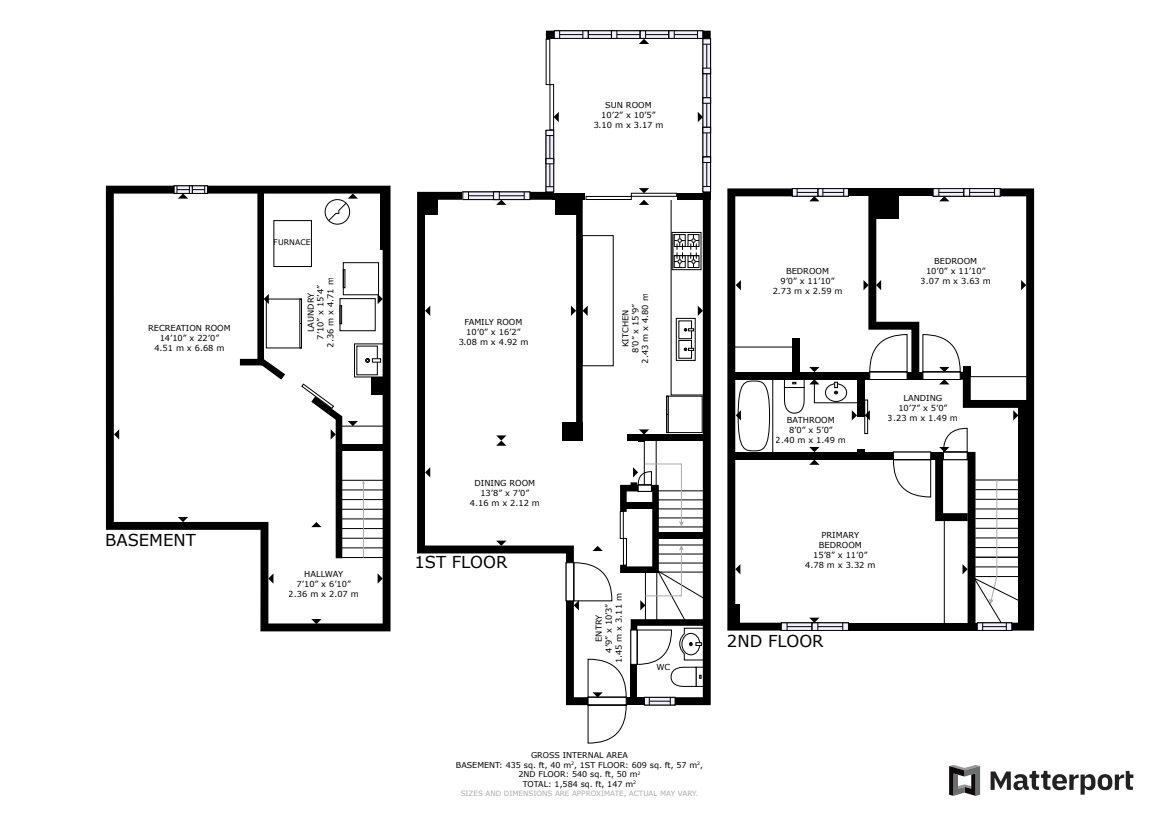
<style>
.page{position:relative;width:1159px;height:820px;background:#fff}
.page>*{position:absolute;margin:0;border:0;box-sizing:border-box;transform-origin:0 0}
.t1{font:16.4px "Verdana";color:#000}
.t2{font:8.24px/9.9px "Verdana";color:#000;text-align:center}
.t3{font:8px/9.6px "Verdana";color:#000;text-align:center}
.t4{font:7.72px "Verdana";color:#000}
.t5{font:7.2px "Verdana";color:#aaa}
</style>
<div class="page">
<svg style="left:990px;top:770px;width:143px;height:24px"></svg>
<svg style="left:949px;top:765px;width:31px;height:30px"></svg>
<div style="left:731px;top:451px;width:162px;height:8px;background:#000"></div>
<div style="left:731px;top:371px;width:138px;height:8px;background:#000"></div>
<svg style="left:417px;top:192px;width:51px;height:362px"></svg>
<div style="left:847px;top:622px;width:130px;height:8px;background:#000"></div>
<div style="left:848px;top:188px;width:85px;height:8px;background:#000"></div>
<svg style="left:106px;top:186px;width:284px;height:445px"></svg>
<div style="left:337px;top:443px;width:49px;height:7px;background:#000"></div>
<div style="left:856px;top:449px;width:8px;height:7px;background:#000"></div>
<div style="left:856px;top:376px;width:8px;height:40px;background:#000"></div>
<div style="left:371px;top:377px;width:15px;height:17px;background:#000"></div>
<div style="left:354px;top:343px;width:30px;height:34px;border:1px solid #000"></div>
<div style="left:266px;top:299px;width:36px;height:49px;border:1px solid #000"></div>
<div style="left:343px;top:262px;width:36px;height:33px;border:1px solid #000"></div>
<div style="left:340px;top:298px;width:35px;height:33px;border:1px solid #000"></div>
<div style="left:357px;top:346px;width:20px;height:29px;background:#fff"></div>
<svg style="left:365px;top:358px;width:16px;height:4px"></svg>
<div style="left:189px;top:185px;width:19px;height:8px;background:#c2c2cf;border:1px solid #000"></div>
<div style="left:174px;top:185px;width:18px;height:8px;background:#73737b;border:1px solid #000"></div>
<hr style="left:363px;top:482px;width:1px;height:75px;background:#aaa">
<div style="left:463px;top:192px;width:36px;height:7px;background:#f0f0ff"></div>
<div style="left:462px;top:192px;width:37px;height:8px;border:1px solid #000"></div>
<div style="left:421px;top:197px;width:16px;height:18px;background:#000"></div>
<svg style="left:844px;top:188px;width:4px;height:8px"></svg>
<div style="left:812px;top:622px;width:36px;height:8px;background:#f0f0ff"></div>
<div style="left:812px;top:622px;width:36px;height:8px;border:1px solid #000"></div>
<div style="left:814px;top:379px;width:44px;height:24px;border:1px solid #000"></div>
<div style="left:825px;top:383px;width:21px;height:18px;border:1px solid #000;border-radius:50%"></div>
<svg style="left:178px;top:516px;width:10px;height:6px"></svg>
<svg style="left:177px;top:186px;width:28px;height:12px"></svg>
<svg style="left:348px;top:421px;width:10px;height:5px"></svg>
<svg style="left:324px;top:193px;width:34px;height:33px"></svg>
<svg style="left:114px;top:429px;width:5px;height:10px"></svg>
<svg style="left:240px;top:192px;width:45px;height:187px"></svg>
<svg style="left:377px;top:294px;width:6px;height:10px"></svg>
<svg style="left:425px;top:305px;width:5px;height:11px"></svg>
<svg style="left:425px;top:467px;width:5px;height:10px"></svg>
<svg style="left:468px;top:31px;width:242px;height:712px"></svg>
<svg style="left:268px;top:573px;width:5px;height:10px"></svg>
<svg style="left:377px;top:573px;width:6px;height:10px"></svg>
<svg style="left:311px;top:618px;width:10px;height:6px"></svg>
<svg style="left:301px;top:383px;width:41px;height:175px"></svg>
<svg style="left:727px;top:188px;width:117px;height:442px"></svg>
<svg style="left:851px;top:410px;width:6px;height:10px"></svg>
<svg style="left:863px;top:188px;width:171px;height:442px"></svg>
<div style="left:273px;top:220px;width:39px;height:47px;border:1px solid #000"></div>
<div style="left:380px;top:192px;width:7px;height:57px;background:#000"></div>
<hr style="left:968px;top:376px;width:61px;height:1px;background:#000">
<hr style="left:732px;top:346px;width:61px;height:1px;background:#000">
<hr style="left:341px;top:426px;width:45px;height:1px;background:#000">
<p class="t2" style="left:148px;top:323px;width:84px">RECREATION ROOM<br>14’10” x 22’0”<br>4.51 m x 6.68 m</p>
<p class="t4" style="left:274px;top:237px;width:38px">FURNACE</p>
<p class="t2" style="left:305px;top:347px;width:72px;rotate:-90deg">LAUNDRY<br>7’10” x 15’4”<br>2.36 m x 4.71 m</p>
<h1 class="t1" style="left:105px;top:528px;width:92px">BASEMENT</h1>
<p class="t2" style="left:289px;top:568px;width:72px">HALLWAY<br>7’10” x 6’10”<br>2.36 m x 2.07 m</p>
<p class="t2" style="left:593px;top:100px;width:72px">SUN ROOM<br>10’2” x 10’5”<br>3.10 m x 3.17 m</p>
<p class="t2" style="left:458px;top:317px;width:72px">FAMILY ROOM<br>10’0” x 16’2”<br>3.08 m x 4.92 m</p>
<p class="t2" style="left:470px;top:478px;width:72px">DINING ROOM<br>13’8” x 7’0”<br>4.16 m x 2.12 m</p>
<h1 class="t1" style="left:414px;top:550px;width:95px">1ST FLOOR</h1>
<p class="t2" style="left:620px;top:363px;width:72px;rotate:-90deg">KITCHEN<br>8’0” x 15’9”<br>2.43 m x 4.80 m</p>
<p class="t2" style="left:594px;top:663px;width:72px;rotate:-90deg">ENTRY<br>4’9” x 10’3”<br>1.45 m x 3.11 m</p>
<p class="t2" style="left:656px;top:661px;width:15px">WC</p>
<p class="t2" style="left:772px;top:266px;width:72px">BEDROOM<br>9’0” x 11’10”<br>2.73 m x 2.59 m</p>
<p class="t2" style="left:920px;top:256px;width:72px">BEDROOM<br>10’0” x 11’10”<br>3.07 m x 3.63 m</p>
<p class="t2" style="left:775px;top:414px;width:72px">BATHROOM<br>8’0” x 5’0”<br>2.40 m x 1.49 m</p>
<p class="t2" style="left:887px;top:393px;width:72px">LANDING<br>10’7” x 5’0”<br>3.23 m x 1.49 m</p>
<p class="t2" style="left:805px;top:529px;width:72px">PRIMARY<br>BEDROOM<br>15’8” x 11’0”<br>4.78 m x 3.32 m</p>
<h1 class="t1" style="left:727px;top:629px;width:98px">2ND FLOOR</h1>
<p class="t3" style="left:456px;top:750px;width:249px">GROSS INTERNAL AREA<br>BASEMENT: 435 sq. ft, 40 m<sup>2</sup>, 1ST FLOOR: 609 sq. ft, 57 m<sup>2</sup>,<br>2ND FLOOR: 540 sq. ft, 50 m<sup>2<br></sup>TOTAL: 1,584 sq. ft, 147 m<sup>2</sup></p>
<p class="t5" style="left:460px;top:787px;width:239px">SIZES AND DIMENSIONS ARE APPROXIMATE, ACTUAL MAY VARY.</p>
</div>
